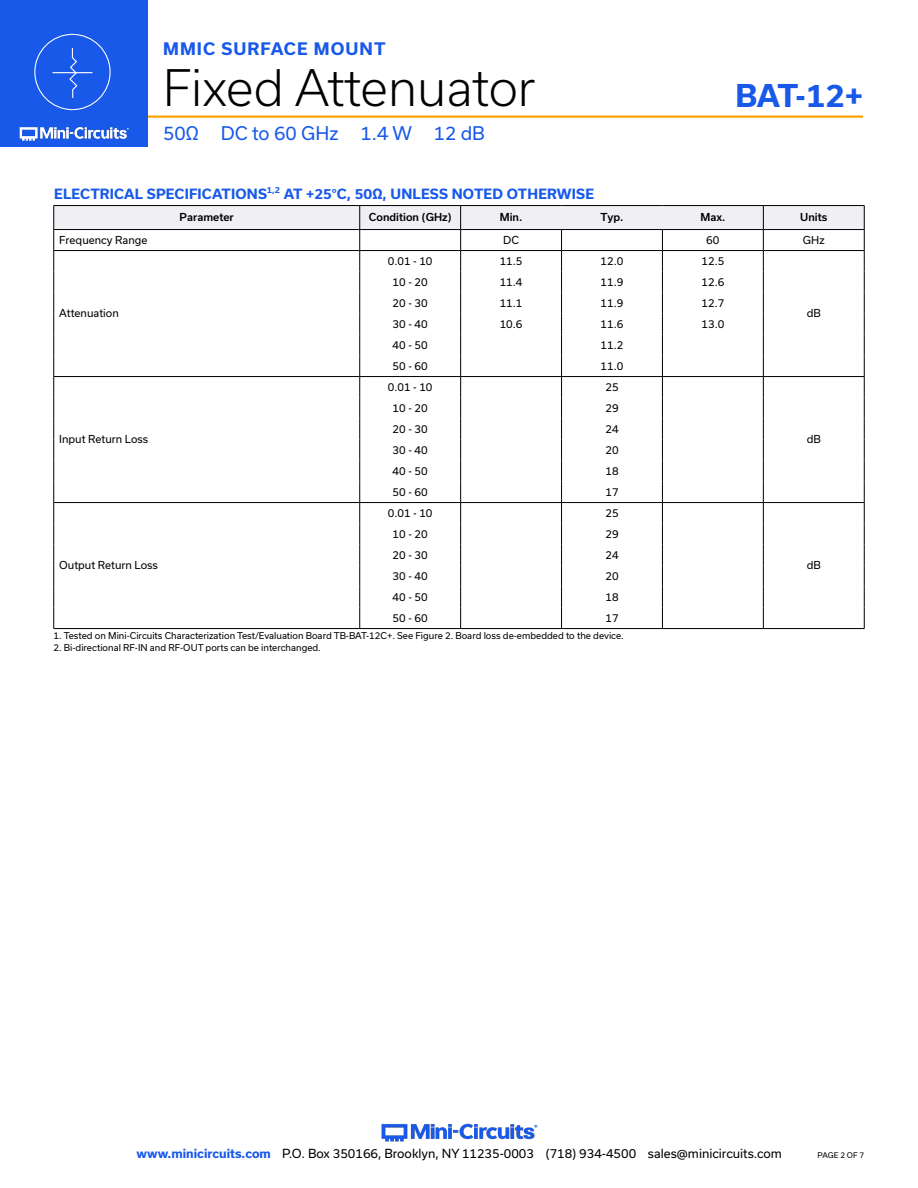
<style>
.page{position:relative;width:918px;height:1188px;background:#fff}
.page>*{position:absolute;margin:0;border:0;box-sizing:border-box;transform-origin:0 0}
.t1{font:300 48px "Usual";color:#000}
.t2{font:700 30px "Usual";color:#1859ea}
.t3{font:18px "Usual";color:#1859ea}
.t4{font:700 16.5px "Usual";letter-spacing:.065em;color:#1859ea}
.Blue_Headers{font:700 13.5px "Usual";letter-spacing:.015em;color:#1859ea}
.t5{font:12px "Usual";color:#000}
.Table_Body_Center{font:10.5px "Usual";color:#000}
.Table_Body_Left_Justified{font:10.5px "Usual";color:#000}
.Table_Header_Center{font:500 10.5px "Usual";color:#000}
.Table_Header_Left_Justified{font:500 10.5px "Usual";color:#000}
.Notes{font:9px "Usual";color:#000}
.t6{font:7.5px "Usual";color:#000}
.s1{font-weight:700;color:#1859ea}
</style>
<div class="page">
<img style="left:381px;top:1123px;width:157px;height:19px">
<hr style="left:130px;top:116px;width:733px;height:2px;background:#ffa300">
<div style="left:0;top:0;width:148px;height:147px;background:#1859ea"></div>
<img style="left:19px;top:126px;width:110px;height:15px">
<div style="left:34px;top:34px;width:77px;height:76px;border:1px solid #fff;border-radius:50%"></div>
<hr style="left:53px;top:72px;width:39px;height:1px;background:#fff">
<svg style="left:68px;top:48px;width:10px;height:50px"></svg>
<hr style="left:360px;top:205px;width:101px;height:1px;background:#000">
<hr style="left:461px;top:205px;width:101px;height:1px;background:#000">
<hr style="left:562px;top:205px;width:100px;height:1px;background:#000">
<hr style="left:662px;top:205px;width:101px;height:1px;background:#000">
<hr style="left:360px;top:628px;width:101px;height:1px;background:#000">
<hr style="left:461px;top:628px;width:101px;height:1px;background:#000">
<hr style="left:562px;top:628px;width:100px;height:1px;background:#000">
<hr style="left:662px;top:628px;width:101px;height:1px;background:#000">
<hr style="left:54px;top:205px;width:306px;height:1px;background:#000">
<hr style="left:54px;top:628px;width:306px;height:1px;background:#000">
<hr style="left:763px;top:205px;width:101px;height:1px;background:#000">
<hr style="left:763px;top:628px;width:101px;height:1px;background:#000">
<svg style="left:53px;top:206px;width:812px;height:422px"></svg>
<h3 class="t4" style="left:163px;top:40px;width:224px">MMIC SURFACE MOUNT</h3>
<h1 class="t1" style="left:163px;top:60px;width:374px">Fixed Attenuator</h1>
<h3 class="t3" style="left:163px;top:123px;width:323px">50Ω DC to 60 GHz 1.4 W 12 dB</h3>
<h2 class="t2" style="left:736px;top:79px;width:129px">BAT-12+</h2>
<p class="Blue_Headers" style="left:54px;top:186px;width:541px">ELECTRICAL SPECIFICATIONS<sup>1,2</sup> AT +25°C, 50Ω, UNLESS NOTED OTHERWISE</p>
<p class="Table_Header_Left_Justified" style="left:180px;top:212px;width:56px">Parameter</p>
<p class="Table_Header_Center" style="left:369px;top:212px;width:84px">Condition (GHz)</p>
<p class="Table_Header_Center" style="left:500px;top:212px;width:24px">Min.</p>
<p class="Table_Header_Center" style="left:600px;top:212px;width:25px">Typ.</p>
<p class="Table_Header_Center" style="left:700px;top:212px;width:26px">Max.</p>
<p class="Table_Header_Center" style="left:800px;top:212px;width:29px">Units</p>
<p class="Table_Body_Left_Justified" style="left:59px;top:234px;width:90px">Frequency Range</p>
<p class="Table_Body_Center" style="left:503px;top:234px;width:17px">DC</p>
<p class="Table_Body_Center" style="left:706px;top:234px;width:15px">60</p>
<p class="Table_Body_Center" style="left:803px;top:234px;width:23px">GHz</p>
<p class="Table_Body_Left_Justified" style="left:59px;top:308px;width:61px">Attenuation</p>
<p class="Table_Body_Left_Justified" style="left:59px;top:434px;width:91px">Input Return Loss</p>
<p class="Table_Body_Center" style="left:388px;top:255px;width:46px">0.01 - 10</p>
<p class="Table_Body_Center" style="left:500px;top:255px;width:24px">11.5</p>
<p class="Table_Body_Center" style="left:601px;top:255px;width:24px">12.0</p>
<p class="Table_Body_Center" style="left:702px;top:255px;width:24px">12.5</p>
<p class="Table_Body_Center" style="left:393px;top:276px;width:37px">10 - 20</p>
<p class="Table_Body_Center" style="left:500px;top:276px;width:24px">11.4</p>
<p class="Table_Body_Center" style="left:601px;top:276px;width:24px">11.9</p>
<p class="Table_Body_Center" style="left:702px;top:276px;width:24px">12.6</p>
<p class="Table_Body_Center" style="left:393px;top:297px;width:37px">20 - 30</p>
<p class="Table_Body_Center" style="left:500px;top:297px;width:24px">11.1</p>
<p class="Table_Body_Center" style="left:601px;top:297px;width:24px">11.9</p>
<p class="Table_Body_Center" style="left:702px;top:297px;width:24px">12.7</p>
<p class="Table_Body_Center" style="left:393px;top:318px;width:37px">30 - 40</p>
<p class="Table_Body_Center" style="left:500px;top:318px;width:24px">10.6</p>
<p class="Table_Body_Center" style="left:601px;top:318px;width:24px">11.6</p>
<p class="Table_Body_Center" style="left:702px;top:318px;width:24px">13.0</p>
<p class="Table_Body_Center" style="left:393px;top:339px;width:37px">40 - 50</p>
<p class="Table_Body_Center" style="left:601px;top:339px;width:24px">11.2</p>
<p class="Table_Body_Center" style="left:393px;top:360px;width:37px">50 - 60</p>
<p class="Table_Body_Center" style="left:601px;top:360px;width:24px">11.0</p>
<p class="Table_Body_Center" style="left:388px;top:381px;width:46px">0.01 - 10</p>
<p class="Table_Body_Center" style="left:605px;top:381px;width:15px">25</p>
<p class="Table_Body_Center" style="left:393px;top:402px;width:37px">10 - 20</p>
<p class="Table_Body_Center" style="left:605px;top:402px;width:15px">29</p>
<p class="Table_Body_Center" style="left:393px;top:423px;width:37px">20 - 30</p>
<p class="Table_Body_Center" style="left:605px;top:423px;width:15px">24</p>
<p class="Table_Body_Center" style="left:393px;top:444px;width:37px">30 - 40</p>
<p class="Table_Body_Center" style="left:605px;top:444px;width:15px">20</p>
<p class="Table_Body_Center" style="left:393px;top:465px;width:37px">40 - 50</p>
<p class="Table_Body_Center" style="left:605px;top:465px;width:15px">18</p>
<p class="Table_Body_Center" style="left:393px;top:486px;width:37px">50 - 60</p>
<p class="Table_Body_Center" style="left:605px;top:486px;width:15px">17</p>
<p class="Table_Body_Center" style="left:388px;top:507px;width:46px">0.01 - 10</p>
<p class="Table_Body_Center" style="left:605px;top:507px;width:15px">25</p>
<p class="Table_Body_Center" style="left:393px;top:528px;width:37px">10 - 20</p>
<p class="Table_Body_Center" style="left:605px;top:528px;width:15px">29</p>
<p class="Table_Body_Center" style="left:393px;top:549px;width:37px">20 - 30</p>
<p class="Table_Body_Center" style="left:605px;top:549px;width:15px">24</p>
<p class="Table_Body_Center" style="left:393px;top:570px;width:37px">30 - 40</p>
<p class="Table_Body_Center" style="left:605px;top:570px;width:15px">20</p>
<p class="Table_Body_Center" style="left:393px;top:591px;width:37px">40 - 50</p>
<p class="Table_Body_Center" style="left:605px;top:591px;width:15px">18</p>
<p class="Table_Body_Center" style="left:393px;top:612px;width:37px">50 - 60</p>
<p class="Table_Body_Center" style="left:605px;top:612px;width:15px">17</p>
<p class="Notes" style="left:53px;top:631px;width:572px">1. Tested on Mini-Circuits Characterization Test/Evaluation Board TB-BAT-12C+. See Figure 2. Board loss de-embedded to the device.</p>
<p class="Notes" style="left:53px;top:643px;width:269px">2. Bi-directional RF-IN and RF-OUT ports can be interchanged.</p>
<p class="Table_Body_Left_Justified" style="left:59px;top:560px;width:100px">Output Return Loss</p>
<p class="Table_Body_Center" style="left:807px;top:308px;width:16px">dB</p>
<p class="Table_Body_Center" style="left:807px;top:434px;width:16px">dB</p>
<p class="Table_Body_Center" style="left:807px;top:560px;width:16px">dB</p>
<p class="t5" style="left:137px;top:1146px;width:647px"><span class="s1">www.minicircuits.com</span> P.O. Box 350166, Brooklyn, NY 11235-0003 (718) 934-4500 sales@minicircuits.com</p>
<p class="t6" style="left:818px;top:1151px;width:48px">PAGE 2 OF 7</p>
</div>
